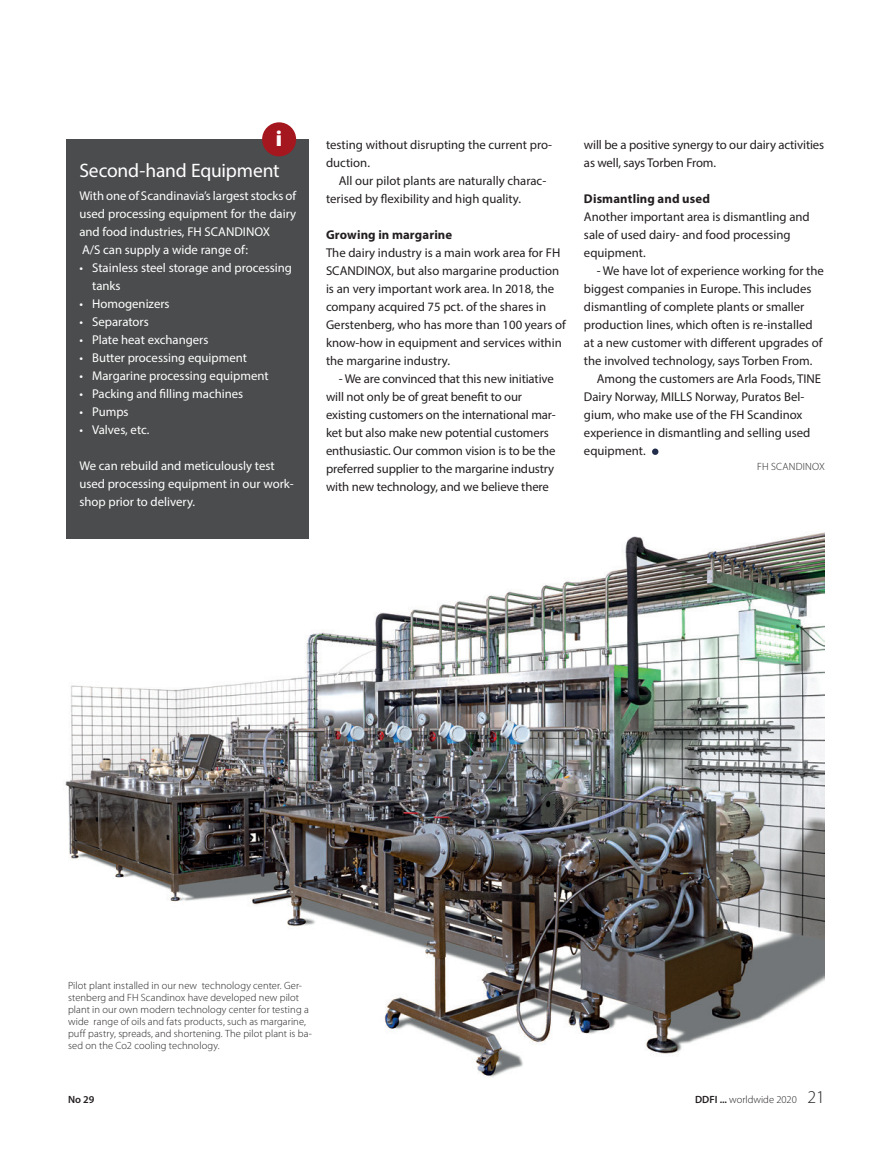
<style>
.page{position:relative;width:893px;height:1149px;background:#fff}
.page>*{position:absolute;margin:0;border:0;box-sizing:border-box;transform-origin:0 0}
.Mellemrubrik{font:900 21.75px "Myriad Pro";color:#fff}
.Mellemrubrik2{font:19.5px "Myriad Pro";letter-spacing:-.01em;color:#fff}
.Brødtekst_ind{font:12.75px/18px "Myriad Pro";color:#231f20}
.Brødtekst{font:12.75px/18px "Myriad Pro";color:#fff}
.Brødtekst-2{font:12.75px/18px "Myriad Pro";color:#231f20}
.Mellemrubrik-2{font:700 12.75px "Myriad Pro";letter-spacing:.01em;color:#231f20}
.Billedtekst{font:300 10.5px/12px "Myriad Pro";letter-spacing:.01em;color:#231f20}
.Forfatter{font:300 10.5px "Myriad Pro";letter-spacing:.02em;color:#231f20}
.t1{font:600 10.5px "Myriad Pro";color:#231f20}
.s1{font-weight:600}
.s2{font-size:18px}
</style>
<div class="page">
<img style="left:65px;top:532px;width:760px;height:545px">
<div style="left:67px;top:139px;width:242px;height:400px;background:#4b4c4d"></div>
<div style="left:262px;top:122px;width:34px;height:34px;background:#a5171f;border-radius:50%"></div>
<svg style="left:652px;top:448px;width:6px;height:7px"></svg>
<p class="Mellemrubrik" style="left:276px;top:126px;width:8px">i</p>
<p class="Mellemrubrik2" style="left:79px;top:159px;width:202px">Second-hand Equipment</p>
<p class="Brødtekst" style="left:79px;top:186px;width:218px;text-align:justify">With one of Scandinavia’s largest stocks of used processing equipment for the dairy and food industries, FH SCANDINOX</p>
<p class="Brødtekst" style="left:82px;top:240px;width:167px">A/S can supply a wide range of:</p>
<p class="Brødtekst" style="left:92px;top:258px;width:201px;text-indent:-13px">• Stainless steel storage and processing tanks</p>
<p class="Brødtekst" style="left:79px;top:294px;width:92px">• Homogenizers</p>
<p class="Brødtekst" style="left:79px;top:312px;width:71px">• Separators</p>
<p class="Brødtekst" style="left:79px;top:330px;width:131px">• Plate heat exchangers</p>
<p class="Brødtekst" style="left:79px;top:348px;width:169px">• Butter processing equipment</p>
<p class="Brødtekst" style="left:79px;top:366px;width:191px">• Margarine processing equipment</p>
<p class="Brødtekst" style="left:79px;top:384px;width:165px">• Packing and filling machines</p>
<p class="Brødtekst" style="left:79px;top:402px;width:51px">• Pumps</p>
<p class="Brødtekst" style="left:79px;top:420px;width:71px">• Valves, etc.</p>
<p class="Brødtekst" style="left:79px;top:456px;width:216px">We can rebuild and meticulously test used processing equipment in our work&shy;shop prior to delivery.</p>
<p class="Brødtekst_ind" style="left:326px;top:135px;width:228px">testing without disrupting the current pro&shy;duction.</p>
<p class="Brødtekst_ind" style="left:326px;top:171px;width:221px;text-indent:13px">All our pilot plants are naturally charac&shy;terised by flexibility and high quality.</p>
<p class="Mellemrubrik-2" style="left:326px;top:226px;width:128px">Growing in margarine</p>
<p class="Brødtekst-2" style="left:326px;top:243px;width:242px">The dairy industry is a main work area for FH SCANDINOX, but also margarine production is an very important work area. In 2018, the company acquired 75 pct. of the shares in Gerstenberg, who has more than 100 years of know-how in equipment and services within the margarine industry.</p>
<p class="Brødtekst_ind" style="left:326px;top:369px;width:231px;text-indent:13px">- We are convinced that this new initiative will not only be of great benefit to our existing customers on the international mar&shy;ket but also make new potential customers enthusiastic. Our common vision is to be the preferred supplier to the margarine industry with new technology, and we believe there</p>
<p class="Brødtekst_ind" style="left:584px;top:135px;width:242px">will be a positive synergy to our dairy activities as well, says Torben From.</p>
<p class="Mellemrubrik-2" style="left:584px;top:190px;width:127px">Dismantling and used</p>
<p class="Brødtekst-2" style="left:584px;top:207px;width:227px">Another important area is dismantling and sale of used dairy- and food processing equipment.</p>
<p class="Brødtekst_ind" style="left:584px;top:261px;width:241px;text-indent:13px">- We have lot of experience working for the biggest companies in Europe. This includes dismantling of complete plants or smaller production lines, which often is re-installed at a new customer with different upgrades of the involved technology, says Torben From.</p>
<p class="Brødtekst_ind" style="left:584px;top:369px;width:239px;text-indent:13px">Among the customers are Arla Foods, TINE Dairy Norway, MILLS Norway, Puratos Bel&shy;gium, who make use of the FH Scandinox experience in dismantling and selling used equipment.</p>
<p class="Forfatter" style="left:757px;top:460px;width:69px">FH SCANDINOX</p>
<p class="Billedtekst" style="left:68px;top:979px;width:245px">Pilot plant installed in our new technology center. Ger&shy;stenberg and FH Scandinox have developed new pilot plant in our own modern technology center for testing a wide range of oils and fats products, such as margarine, puff pastry, spreads, and shortening. The pilot plant is ba&shy;sed on the Co2 cooling technology.</p>
<p class="t1" style="left:68px;top:1093px;width:28px">No 29</p>
<p class="Billedtekst" style="left:695px;top:1093px;width:131px"><span class="s1">DDFI ...</span> worldwide 2020 <span class="s2">21</span></p>
</div>
